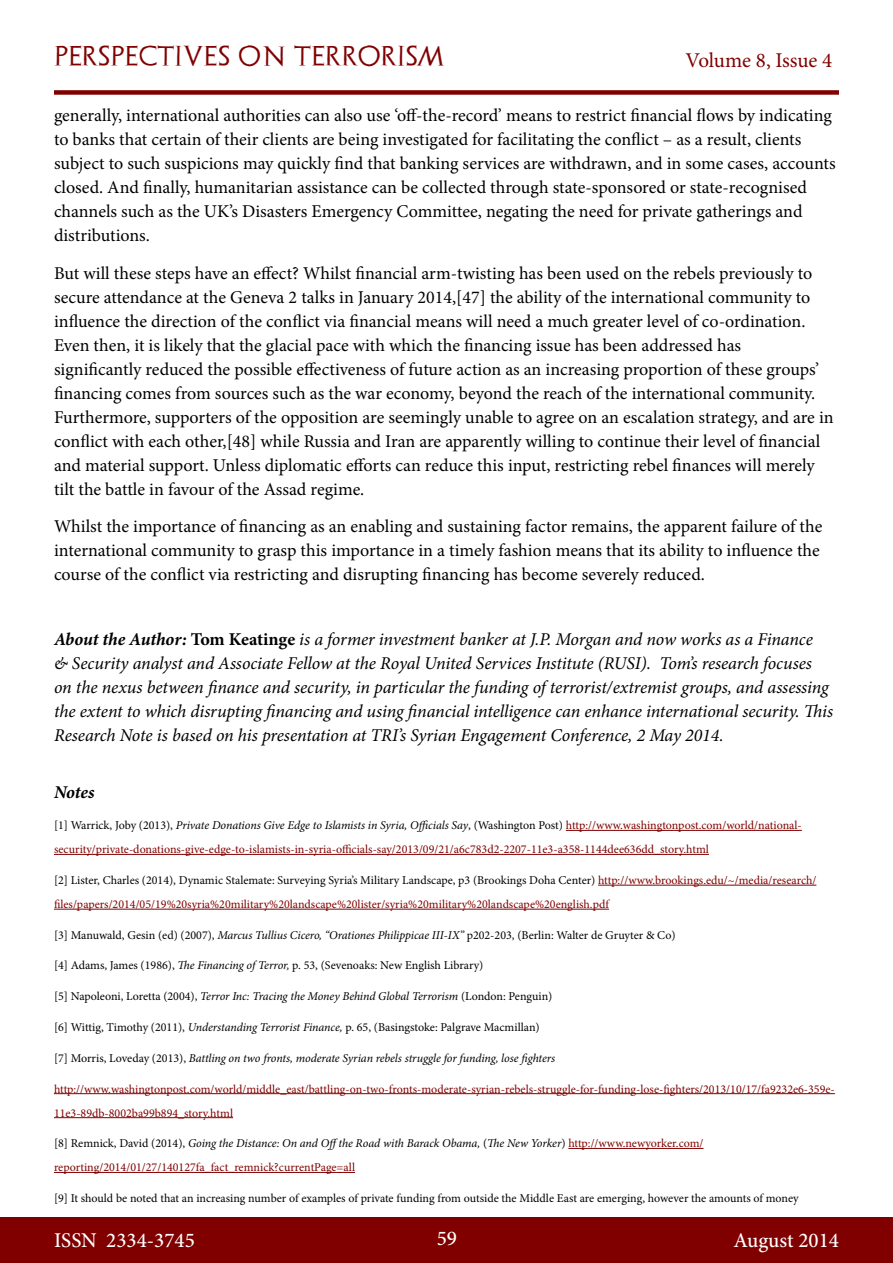
<style>
.page{position:relative;width:893px;height:1263px;background:#fff}
.page>*{position:absolute;margin:0;border:0;box-sizing:border-box;transform-origin:0 0}
.t1{font:500 21px "Minion Pro";color:#fff}
.t2{font:21px "Archeologicaps";letter-spacing:.045em;color:#800000}
.t3{font:21px "Minion Pro";letter-spacing:-.005em;color:#800000}
.t4{font:18px/24px "Minion Pro";color:#000}
.t5{font:italic 18px/24px "Minion Pro";letter-spacing:-.01em;color:#000}
.t6{font:italic 700 18px "Minion Pro";letter-spacing:-.005em;color:#000}
.t7{font:12px/24px "Minion Pro";color:#800000}
.t8{font:12px "Minion Pro";color:#000}
.t9{font:italic 12px "Minion Pro";letter-spacing:-.01em;color:#000}
.s1{font-weight:700}
.s2{font-weight:700;font-style:normal}
.s3{color:#000}
.s4{font-style:italic;color:#000}
.s5{font-style:italic}
.s6{font-style:normal}
</style>
<div class="page">
<div style="left:0;top:1217px;width:893px;height:46px;background:#800000"></div>
<div style="left:54px;top:90px;width:785px;height:5px;background:#800000"></div>
<hr style="left:566px;top:830px;width:236px;height:1px;background:#800000">
<hr style="left:54px;top:854px;width:655px;height:1px;background:#800000">
<hr style="left:598px;top:885px;width:218px;height:1px;background:#800000">
<hr style="left:54px;top:909px;width:555px;height:1px;background:#800000">
<hr style="left:54px;top:1093px;width:781px;height:1px;background:#800000">
<hr style="left:54px;top:1117px;width:179px;height:1px;background:#800000">
<hr style="left:568px;top:1148px;width:135px;height:1px;background:#800000">
<hr style="left:54px;top:1172px;width:301px;height:1px;background:#800000">
<p class="t2" style="left:54px;top:43px;width:392px">PERSPECTIVES ON TERRORISM</p>
<p class="t3" style="left:686px;top:46px;width:148px">Volume 8, Issue 4</p>
<p class="t4" style="left:54px;top:103px;width:783px">generally, international authorities can also use ‘off-the-record’ means to restrict financial flows by indicating to banks that certain of their clients are being investigated for facilitating the conflict – as a result, clients subject to such suspicions may quickly find that banking services are withdrawn, and in some cases, accounts closed. And finally, humanitarian assistance can be collected through state-sponsored or state-recognised channels such as the UK’s Disasters Emergency Committee, negating the need for private gatherings and distributions.</p>
<p class="t4" style="left:54px;top:261px;width:781px">But will these steps have an effect? Whilst financial arm-twisting has been used on the rebels previously to secure attendance at the Geneva 2 talks in January 2014,[47] the ability of the international community to influence the direction of the conflict via financial means will need a much greater level of co-ordination.<br>Even then, it is likely that the glacial pace with which the financing issue has been addressed has<br>significantly reduced the possible effectiveness of future action as an increasing proportion of these groups’ financing comes from sources such as the war economy, beyond the reach of the international community.<br>Furthermore, supporters of the opposition are seemingly unable to agree on an escalation strategy, and are in conflict with each other,[48] while Russia and Iran are apparently willing to continue their level of financial and material support. Unless diplomatic efforts can reduce this input, restricting rebel finances will merely tilt the battle in favour of the Assad regime.</p>
<p class="t4" style="left:54px;top:514px;width:770px">Whilst the importance of financing as an enabling and sustaining factor remains, the apparent failure of the international community to grasp this importance in a timely fashion means that its ability to influence the course of the conflict via restricting and disrupting financing has become severely reduced.</p>
<p class="t5" style="left:54px;top:627px;width:781px"><span class="s1">About the Author:</span> <span class="s2">Tom Keatinge</span> is a former investment banker at J.P. Morgan and now works as a Finance<br>&amp; Security analyst and Associate Fellow at the Royal United Services Institute (RUSI). Tom’s research focuses on the nexus between finance and security, in particular the funding of terrorist/extremist groups, and assessing the extent to which disrupting financing and using financial intelligence can enhance international security. This Research Note is based on his presentation at TRI’s Syrian Engagement Conference, 2 May 2014.</p>
<p class="t6" style="left:54px;top:780px;width:42px">Notes</p>
<p class="t7" style="left:54px;top:813px;width:749px"><span class="s3">[1] Warrick, Joby (2013),</span> <span class="s4">Private Donations Give Edge to Islamists in Syria, Officials Say</span><span class="s3">, (Washington Post)</span> http://www.washingtonpost.com/world/national&shy;security/private-donations-give-edge-to-islamists-in-syria-officials-say/2013/09/21/a6c783d2-2207-11e3-a358-1144dee636dd_story.html</p>
<p class="t7" style="left:54px;top:868px;width:764px"><span class="s3">[2] Lister, Charles (2014), Dynamic Stalemate: Surveying Syria’s Military Landscape, p3 (Brookings Doha Center)</span> http://www.brookings.edu/~/media/research/ files/papers/2014/05/19%20syria%20military%20landscape%20lister/syria%20military%20landscape%20english.pdf</p>
<p class="t8" style="left:54px;top:927px;width:623px">[3] Manuwald, Gesin (ed) (2007), <span class="s5">Marcus Tullius Cicero, “Orationes Philippicae III-IX”</span> p202-203, (Berlin: Walter de Gruyter &amp; Co)</p>
<p class="t8" style="left:54px;top:957px;width:431px">[4] Adams, James (1986), <span class="s5">The Financing of Terror,</span> p. 53, (Sevenoaks: New English Library)</p>
<p class="t9" style="left:54px;top:988px;width:500px"><span class="s6">[5] Napoleoni, Loretta (2004),</span> Terror Inc: Tracing the Money Behind Global Terrorism <span class="s6">(London: Penguin)</span></p>
<p class="t8" style="left:54px;top:1019px;width:487px">[6] Wittig, Timothy (2011), <span class="s5">Understanding Terrorist Finance,</span> p. 65, (Basingstoke: Palgrave Macmillan)</p>
<p class="t9" style="left:54px;top:1050px;width:503px"><span class="s6">[7] Morris, Loveday (2013),</span> Battling on two fronts, moderate Syrian rebels struggle for funding, lose fighters</p>
<p class="t7" style="left:54px;top:1077px;width:782px">http://www.washingtonpost.com/world/middle_east/battling-on-two-fronts-moderate-syrian-rebels-struggle-for-funding-lose-fighters/2013/10/17/fa9232e6-359e-<br>11e3-89db-8002ba99b894_story.html</p>
<p class="t7" style="left:54px;top:1131px;width:651px"><span class="s3">[8] Remnick, David (2014),</span> <span class="s4">Going the Distance: On and Offthe Road with Barack Obama,</span> <span class="s3">(</span><span class="s4">The New Yorker</span><span class="s3">)</span> http://www.newyorker.com/ reporting/2014/01/27/140127fa_fact_remnick?currentPage=all</p>
<p class="t8" style="left:54px;top:1190px;width:746px">[9] It should be noted that an increasing number of examples of private funding from outside the Middle East are emerging, however the amounts of money</p>
<p class="t1" style="left:54px;top:1226px;width:142px">ISSN 2334-3745</p>
<p class="t1" style="left:437px;top:1224px;width:22px">59</p>
<p class="t1" style="left:733px;top:1226px;width:107px">August 2014</p>
</div>
